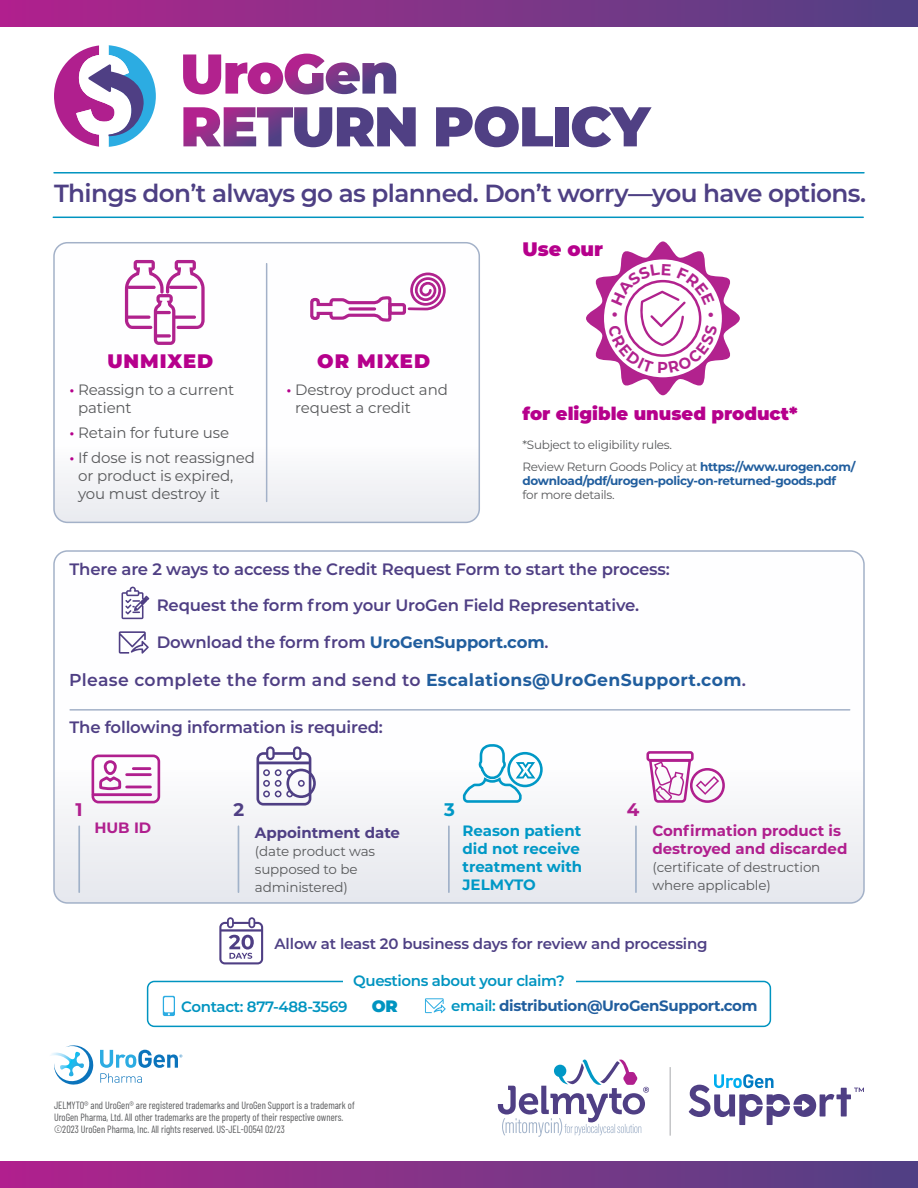
<style>
.page{position:relative;width:918px;height:1188px;background:#fff}
.page>*{position:absolute;margin:0;border:0;box-sizing:border-box;transform-origin:0 0}
.t1{font:600 24.75px "Montserrat";letter-spacing:-.025em;color:#4e4084}
.t2{font:900 19.5px "Montserrat";letter-spacing:.05em;color:#b6008c}
.t3{font:700 18.3px "Montserrat";color:#b01f8e}
.t4{font:700 18.3px "Montserrat";color:#4f3f84}
.t5{font:700 18.3px "Montserrat";color:#0098c6}
.t6{font:900 18px "Montserrat";color:#b6008c}
.t7{font:600 17.25px "Montserrat";letter-spacing:.02em;color:#4f3f84}
.t8{font:600 16.5px "Montserrat";letter-spacing:-.01em;color:#4f3f84}
.t9{font:900 16.5px "Montserrat";color:#0094c0}
.t10{font:15px/18px "Montserrat";letter-spacing:-.01em;color:#58595b}
.t11{font:600 15px "Montserrat";letter-spacing:-.01em;color:#4e4084}
.t12{font:700 15px/18px "Montserrat";color:#b01f8e}
.t13{font:700 15px/18px "Montserrat";color:#0098c6}
.t14{font:600 15px "Montserrat";letter-spacing:-.025em;color:#0094c0}
.t15{font:700 15px "Montserrat";letter-spacing:-.025em;color:#215e9e}
.t16{font:700 15px "Montserrat";color:#4f3f84}
.t17{font:13.5px/18px "Montserrat";letter-spacing:-.01em;color:#58595b}
.t18{font:12px/21.1px "Montserrat";letter-spacing:-.025em;color:#58595b}
.t19{font:700 12px "Montserrat";letter-spacing:-.025em;color:#215e9e}
.t20{font:10.5px/12px "Barlow Condensed";color:#58595b;scale:.95 1}
.s1{font-weight:600;color:#b6008c}
.s2{font-weight:700;color:#215e9e}
.s3{font-weight:600;color:#0094c0}
</style>
<div class="page">
<svg style="left:56px;top:553px;width:806px;height:348px"></svg>
<div style="left:53px;top:550px;width:812px;height:354px;border:2px solid #a3b1c8;border-radius:14px"></div>
<svg style="left:56px;top:245px;width:422px;height:276px"></svg>
<div style="left:53px;top:242px;width:427px;height:281px;border:2px solid #a3b1c8;border-radius:14px"></div>
<hr style="left:670px;top:1067px;width:1px;height:69px;background:#a7a9ac">
<svg style="left:689px;top:1074px;width:175px;height:51px"></svg>
<svg style="left:498px;top:1059px;width:151px;height:78px"></svg>
<div style="left:0;top:1161px;width:918px;height:27px;background:linear-gradient(to right,#b1248c,#524284)"></div>
<svg style="left:57px;top:1045px;width:36px;height:40px"></svg>
<img style="left:51px;top:1052px;width:34px;height:24px">
<svg style="left:100px;top:1050px;width:82px;height:33px"></svg>
<div style="left:0;top:0;width:918px;height:27px;background:linear-gradient(to right,#b1248c,#524284)"></div>
<svg style="left:183px;top:54px;width:213px;height:41px"></svg>
<svg style="left:183px;top:107px;width:233px;height:40px"></svg>
<svg style="left:436px;top:106px;width:216px;height:41px"></svg>
<svg style="left:54px;top:45px;width:102px;height:102px"></svg>
<div style="left:147px;top:981px;width:624px;height:46px;border:2px solid #0094c0;border-radius:7px"></div>
<svg style="left:163px;top:996px;width:12px;height:20px"></svg>
<svg style="left:425px;top:998px;width:21px;height:15px"></svg>
<hr style="left:53px;top:217px;width:810px;height:1px;background:#0094c0">
<hr style="left:54px;top:172px;width:810px;height:2px;background:#0094c0">
<svg style="left:309px;top:271px;width:138px;height:52px"></svg>
<svg style="left:350px;top:307px;width:25px;height:4px"></svg>
<svg style="left:125px;top:260px;width:80px;height:85px"></svg>
<div style="left:92px;top:755px;width:68px;height:48px;border:3px solid #b01f8e;border-radius:6px"></div>
<svg style="left:98px;top:774px;width:26px;height:18px"></svg>
<div style="left:104px;top:760px;width:13px;height:15px;border:3px solid #b01f8e;border-radius:5px"></div>
<hr style="left:133px;top:767px;width:17px;height:3px;background:#b01f8e">
<hr style="left:127px;top:773px;width:23px;height:3px;background:#b01f8e">
<hr style="left:127px;top:786px;width:23px;height:2px;background:#b01f8e">
<hr style="left:93px;top:793px;width:58px;height:3px;background:#b01f8e">
<div style="left:507px;top:752px;width:36px;height:35px;border:3px solid #0098c6;border-radius:50%"></div>
<svg style="left:462px;top:742px;width:75px;height:62px"></svg>
<hr style="left:238px;top:826px;width:1px;height:66px;background:#a1b2c9">
<hr style="left:78px;top:826px;width:2px;height:66px;background:#a1b2c9">
<hr style="left:635px;top:826px;width:2px;height:66px;background:#a1b2c9">
<hr style="left:448px;top:826px;width:2px;height:66px;background:#a1b2c9">
<div style="left:646px;top:751px;width:48px;height:10px;border:3px solid #b01f8e;border-radius:2px"></div>
<div style="left:690px;top:768px;width:35px;height:35px;border:3px solid #b01f8e;border-radius:50%"></div>
<svg style="left:647px;top:758px;width:72px;height:46px"></svg>
<svg style="left:256px;top:746px;width:60px;height:60px"></svg>
<hr style="left:266px;top:264px;width:1px;height:237px;background:#a3b1c8">
<svg style="left:219px;top:917px;width:44px;height:47px"></svg>
<hr style="left:70px;top:709px;width:780px;height:2px;background:#a3b1c8">
<div style="left:343px;top:972px;width:232px;height:21px;background:#fff"></div>
<svg style="left:122px;top:587px;width:27px;height:32px"></svg>
<svg style="left:119px;top:631px;width:30px;height:23px"></svg>
<svg style="left:586px;top:241px;width:154px;height:154px"></svg>
<h1 class="t1" style="left:54px;top:176px;width:814px">Things don’t always go as planned. Don’t worry—you have options.</h1>
<h2 class="t2" style="left:107px;top:347px;width:107px">UNMIXED</h2>
<h2 class="t2" style="left:317px;top:347px;width:114px">OR MIXED</h2>
<h3 class="t10" style="left:78px;top:380px;width:158px;text-indent:-9px"><span class="s1">•</span> Reassign to a current patient</h3>
<h3 class="t10" style="left:69px;top:423px;width:161px"><span class="s1">•</span> Retain for future use</h3>
<h3 class="t10" style="left:78px;top:448px;width:178px;text-indent:-9px"><span class="s1">•</span> If dose is not reassigned or product is expired, you must destroy it</h3>
<h3 class="t10" style="left:295px;top:380px;width:154px;text-indent:-9px"><span class="s1">•</span> Destroy product and request a credit</h3>
<h2 class="t2" style="left:523px;top:235px;width:82px">Use our</h2>
<h3 class="t6" style="left:523px;top:400px;width:276px">for eligible unused product*</h3>
<p class="t18" style="left:523px;top:434px;width:334px">*Subject to eligibility rules.<br>Review Return Goods Policy at <span class="s2">https://www.urogen.com/</span></p>
<p class="t19" style="left:523px;top:472px;width:315px">download/pdf/urogen-policy-on-returned-goods.pdf</p>
<p class="t18" style="left:523px;top:484px;width:94px">for more details.</p>
<h3 class="t8" style="left:69px;top:557px;width:602px">There are 2 ways to access the Credit Request Form to start the process:</h3>
<h3 class="t8" style="left:157px;top:593px;width:484px">Request the form from your UroGen Field Representative.</h3>
<h3 class="t8" style="left:157px;top:630px;width:393px">Download the form from <span class="s2">UroGenSupport.com</span>.</h3>
<h3 class="t7" style="left:69px;top:667px;width:678px">Please complete the form and send to <span class="s2">Escalations@UroGenSupport.com</span>.</h3>
<h3 class="t8" style="left:69px;top:715px;width:315px">The following information is required:</h3>
<h3 class="t3" style="left:76px;top:797px;width:9px">1</h3>
<h3 class="t4" style="left:233px;top:797px;width:12px">2</h3>
<h3 class="t5" style="left:444px;top:797px;width:12px">3</h3>
<h3 class="t3" style="left:627px;top:797px;width:14px">4</h3>
<h3 class="t12" style="left:94px;top:817px;width:58px">HUB ID</h3>
<h3 class="t12" style="left:652px;top:820px;width:196px">Confirmation product is destroyed and discarded</h3>
<p class="t17" style="left:652px;top:857px;width:170px">(certificate of destruction where applicable)</p>
<h3 class="t13" style="left:463px;top:821px;width:121px">Reason patient did not receive treatment with<br>JELMYTO</h3>
<h3 class="t16" style="left:255px;top:822px;width:147px">Appointment date</h3>
<p class="t17" style="left:255px;top:841px;width:122px">(date product was supposed to be administered)</p>
<h3 class="t11" style="left:275px;top:933px;width:435px">Allow at least 20 business days for review and processing</h3>
<h3 class="t14" style="left:353px;top:970px;width:213px">Questions about your claim?</h3>
<h3 class="t14" style="left:181px;top:996px;width:168px">Contact: 877-488-3569</h3>
<h3 class="t9" style="left:372px;top:994px;width:27px">OR</h3>
<h3 class="t15" style="left:451px;top:995px;width:308px"><span class="s3">email:</span> distribution@UroGenSupport.com</h3>
<p class="t20" style="left:54px;top:1098px;width:318px">JELMYTO® and UroGen® are registered trademarks and UroGen Support is a trademark of<br>UroGen Pharma, Ltd. All other trademarks are the property of their respective owners. ©2023 UroGen Pharma, Inc. All rights reserved. US-JEL-00541 02/23</p>
</div>
